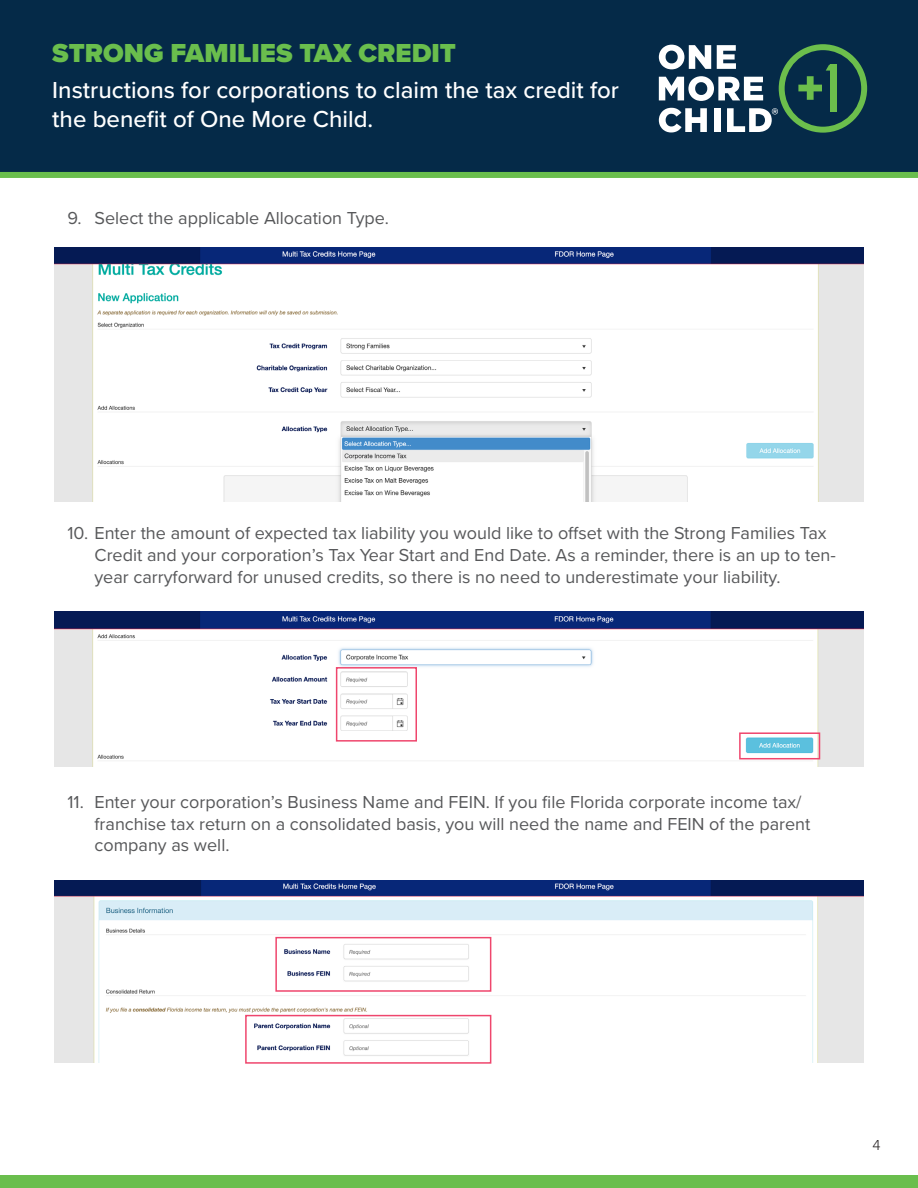
<style>
.page{position:relative;width:918px;height:1188px;background:#fff}
.page>*{position:absolute;margin:0;border:0;box-sizing:border-box;transform-origin:0 0}
.t1{font:900 27px "Proxima Nova";color:#6abe4d}
.t2{font:500 24px/28.8px "Proxima Nova";color:#fff}
.t3{font:18px/21.6px "Proxima Nova";color:#57585a}
.t4{font:300 15px "Proxima Nova";color:#231f20}
</style>
<div class="page">
<div style="left:0;top:0;width:918px;height:176px;background:#052a48"></div>
<svg style="left:659px;top:44px;width:208px;height:89px"></svg>
<div style="left:0;top:172px;width:918px;height:6px;background:#6abe4d"></div>
<img style="left:54px;top:247px;width:810px;height:254px">
<div style="left:0;top:1175px;width:918px;height:13px;background:#6abe4d"></div>
<img style="left:54px;top:611px;width:810px;height:156px">
<img style="left:54px;top:880px;width:810px;height:183px">
<div style="left:336px;top:667px;width:81px;height:75px;border:2px solid #ef466d"></div>
<div style="left:739px;top:732px;width:81px;height:27px;border:2px solid #ef466d"></div>
<div style="left:275px;top:937px;width:216px;height:55px;border:2px solid #ef466d"></div>
<div style="left:245px;top:1015px;width:246px;height:49px;border:2px solid #ef466d"></div>
<p class="t1" style="left:52px;top:33px;width:405px">STRONG FAMILIES TAX CREDIT</p>
<p class="t2" style="left:52px;top:75px;width:568px">Instructions for corporations to claim the tax credit for the benefit of One More Child.</p>
<p class="t3" style="left:68px;top:206px;width:323px">9. Select the applicable Allocation Type.</p>
<p class="t3" style="left:94px;top:522px;width:743px;text-indent:-27px">10. Enter the amount of expected tax liability you would like to offset with the Strong Families Tax<br>Credit and your corporation’s Tax Year Start and End Date. As a reminder, there is an up to ten&shy;year carryforward for unused credits, so there is no need to underestimate your liability.</p>
<p class="t3" style="left:94px;top:790px;width:717px;text-indent:-27px">11. Enter your corporation’s Business Name and FEIN. If you file Florida corporate income tax/ franchise tax return on a consolidated basis, you will need the name and FEIN of the parent company as well.</p>
<p class="t4" style="left:873px;top:1134px;width:10px">4</p>
</div>
